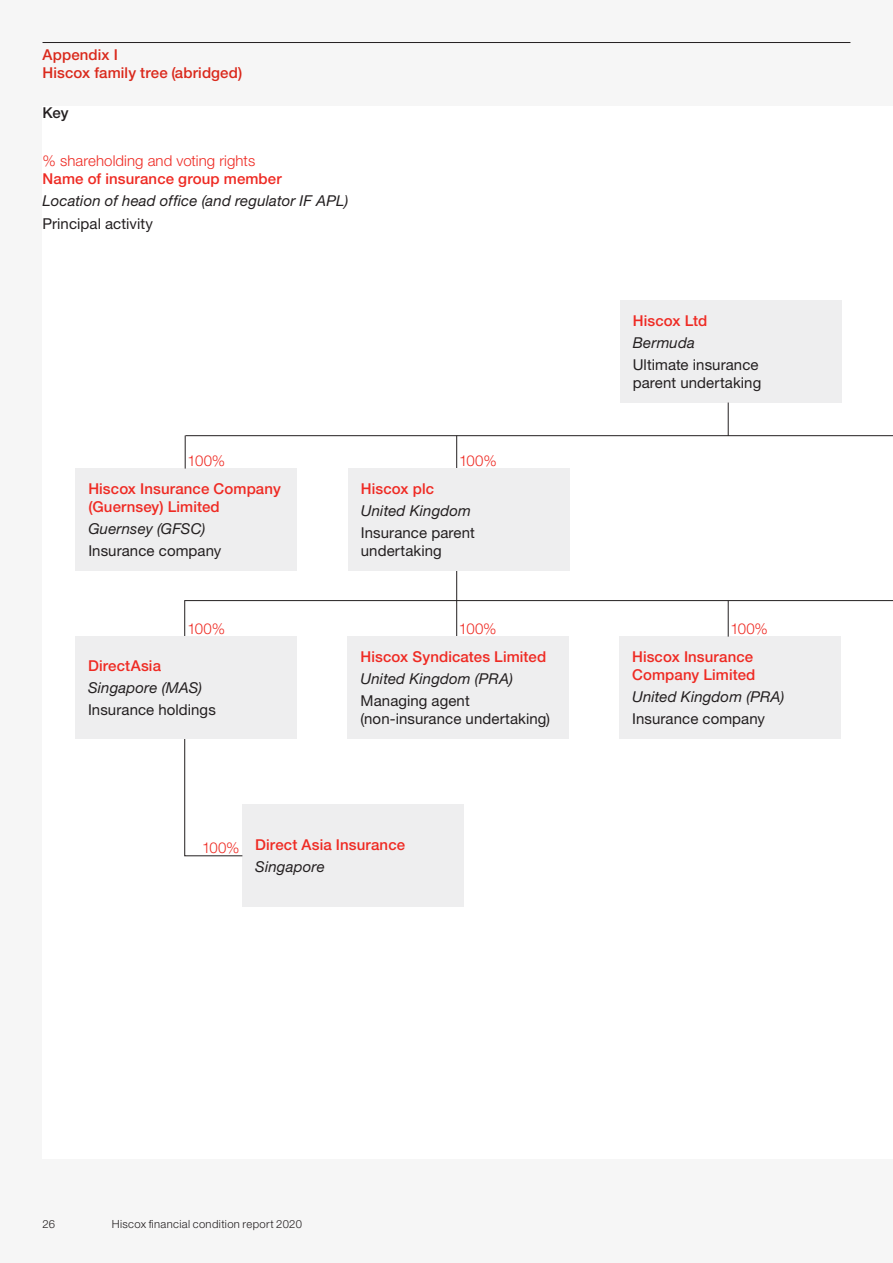
<style>
.page{position:relative;width:893px;height:1263px;background:#f6f6f6}
.page>*{position:absolute;margin:0;border:0;box-sizing:border-box;transform-origin:0 0}
.t1{font:15px/18px "Helvetica Neue LT Std";letter-spacing:.005em;color:#231f20}
.t2{font:500 15px/18px "Helvetica Neue LT Std";letter-spacing:.005em;color:#ee2a23}
.t3{font:italic 15px "Helvetica Neue LT Std";letter-spacing:.01em;color:#231f20}
.Red__1_header{font:300 15px "Helvetica Neue LT Std";letter-spacing:.005em;color:#ee2a23}
.Red__1_header-2{font:500 15px/18px "Helvetica Neue LT Std";letter-spacing:.01em;color:#da291c}
.Red__1_header-3{font:500 15px "Helvetica Neue LT Std";color:#231f20}
.CAPTION_HelLight_7_5{font:300 11.25px "Helvetica Neue LT Std";letter-spacing:.03em;color:#231f20}
</style>
<div class="page">
<div style="left:43px;top:107px;width:850px;height:1052px;background:#fff"></div>
<div style="left:76px;top:469px;width:221px;height:102px;background:#eeeeef"></div>
<div style="left:620px;top:301px;width:221px;height:102px;background:#eeeeef"></div>
<div style="left:619px;top:637px;width:221px;height:102px;background:#eeeeef"></div>
<div style="left:242px;top:805px;width:221px;height:102px;background:#eeeeef"></div>
<hr style="left:186px;top:435px;width:707px;height:1px;background:#231f20">
<hr style="left:184px;top:600px;width:709px;height:1px;background:#231f20">
<hr style="left:728px;top:403px;width:1px;height:33px;background:#231f20">
<hr style="left:728px;top:601px;width:1px;height:36px;background:#231f20">
<svg style="left:184px;top:600px;width:59px;height:256px"></svg>
<hr style="left:456px;top:436px;width:1px;height:201px;background:#231f20">
<hr style="left:185px;top:435px;width:1px;height:34px;background:#231f20">
<div style="left:348px;top:469px;width:221px;height:102px;background:#eeeeef"></div>
<div style="left:348px;top:637px;width:221px;height:102px;background:#eeeeef"></div>
<div style="left:75px;top:637px;width:221px;height:102px;background:#eeeeef"></div>
<hr style="left:43px;top:42px;width:807px;height:1px;background:#231f20">
<p class="Red__1_header-2" style="left:43px;top:45px;width:201px">Appendix I<br>Hiscox family tree (abridged)</p>
<p class="Red__1_header-3" style="left:43px;top:103px;width:28px">Key</p>
<p class="Red__1_header" style="left:43px;top:152px;width:214px">% shareholding and voting rights</p>
<p class="t2" style="left:43px;top:170px;width:241px">Name of insurance group member</p>
<p class="t3" style="left:43px;top:192px;width:307px">Location of head office (and regulator IF APL)</p>
<p class="t1" style="left:43px;top:214px;width:112px">Principal activity</p>
<p class="Red__1_header" style="left:188px;top:452px;width:39px">100%</p>
<p class="t2" style="left:88px;top:479px;width:194px">Hiscox Insurance Company (Guernsey) Limited</p>
<p class="t3" style="left:88px;top:520px;width:118px">Guernsey (GFSC)</p>
<p class="t1" style="left:88px;top:542px;width:135px">Insurance company</p>
<p class="Red__1_header" style="left:459px;top:452px;width:39px">100%</p>
<p class="t2" style="left:361px;top:479px;width:75px">Hiscox plc</p>
<p class="t3" style="left:361px;top:502px;width:112px">United Kingdom</p>
<p class="t1" style="left:361px;top:524px;width:115px">Insurance parent undertaking</p>
<p class="t2" style="left:633px;top:311px;width:76px">Hiscox Ltd</p>
<p class="t3" style="left:633px;top:334px;width:64px">Bermuda</p>
<p class="t1" style="left:633px;top:356px;width:130px">Ultimate insurance parent undertaking</p>
<p class="Red__1_header" style="left:187px;top:620px;width:39px">100%</p>
<p class="Red__1_header" style="left:459px;top:620px;width:39px">100%</p>
<p class="Red__1_header" style="left:730px;top:620px;width:39px">100%</p>
<p class="t2" style="left:88px;top:656px;width:74px">DirectAsia</p>
<p class="t3" style="left:88px;top:679px;width:116px">Singapore (MAS)</p>
<p class="t1" style="left:88px;top:701px;width:129px">Insurance holdings</p>
<p class="t2" style="left:361px;top:647px;width:187px">Hiscox Syndicates Limited</p>
<p class="t3" style="left:361px;top:670px;width:154px">United Kingdom (PRA)</p>
<p class="t1" style="left:361px;top:692px;width:191px">Managing agent (non-insurance undertaking)</p>
<p class="Red__1_header" style="left:202px;top:839px;width:39px">100%</p>
<p class="t2" style="left:255px;top:835px;width:151px">Direct Asia Insurance</p>
<p class="t3" style="left:255px;top:858px;width:71px">Singapore</p>
<p class="t2" style="left:632px;top:647px;width:125px">Hiscox Insurance<br>Company Limited</p>
<p class="t3" style="left:632px;top:688px;width:154px">United Kingdom (PRA)</p>
<p class="t1" style="left:632px;top:710px;width:135px">Insurance company</p>
<p class="CAPTION_HelLight_7_5" style="left:43px;top:1217px;width:14px">26</p>
<p class="CAPTION_HelLight_7_5" style="left:112px;top:1217px;width:192px">Hiscox financial condition report 2020</p>
</div>
